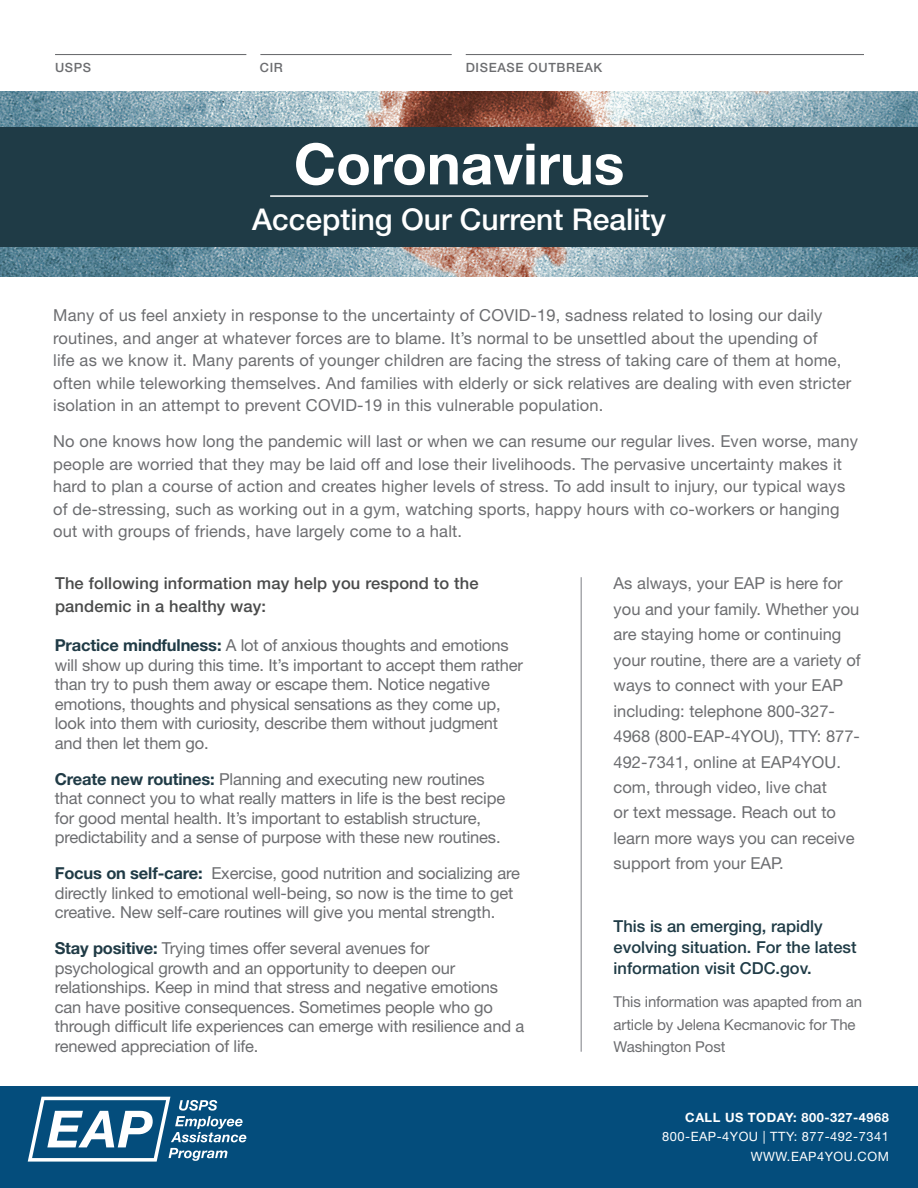
<style>
.page{position:relative;width:918px;height:1188px;background:#fff}
.page>*{position:absolute;margin:0;border:0;box-sizing:border-box;transform-origin:0 0}
.t1{font:700 57px "Helvetica Neue LT Std";color:#fff}
.t2{font:500 30px "Helvetica Neue LT Std";color:#fff}
.t3{font:16.5px/19.5px "Helvetica Neue LT Std";color:#6c6d70}
.t4{font:500 16.5px/21px "Helvetica Neue LT Std";color:#1f3b46}
.t5{font:500 16.5px/22.5px "Helvetica Neue LT Std";letter-spacing:.01em;color:#4a4b4b}
.t6{font:15px/22.5px "Helvetica Neue LT Std";letter-spacing:-.01em;color:#6c6d70}
.t7{font:12.9px/19px "Helvetica Neue LT Std";letter-spacing:.04em;color:#fff;text-align:right}
.t8{font:700 12.9px "Helvetica Neue LT Std";letter-spacing:.04em;color:#fff}
.t9{font:500 12.75px "Helvetica Neue LT Std";letter-spacing:.05em;color:#6c6d70}
.s1{font-weight:700;color:#203b46}
</style>
<div class="page">
<div style="left:0;top:1087px;width:918px;height:101px;background:#044d7c"></div>
<svg style="left:28px;top:1097px;width:218px;height:65px"></svg>
<hr style="left:580px;top:577px;width:2px;height:475px;background:#a8a9ad">
<img style="left:0;top:91px;width:918px;height:186px">
<hr style="left:55px;top:54px;width:191px;height:1px;background:#6c6d70">
<hr style="left:260px;top:54px;width:192px;height:1px;background:#6c6d70">
<hr style="left:466px;top:54px;width:398px;height:1px;background:#6c6d70">
<div style="left:0;top:127px;width:918px;height:120px;background:#1f3b46"></div>
<hr style="left:270px;top:195px;width:378px;height:2px;background:#fff">
<p class="t9" style="left:55px;top:60px;width:38px">USPS</p>
<p class="t9" style="left:260px;top:60px;width:25px">CIR</p>
<p class="t9" style="left:466px;top:60px;width:138px">DISEASE OUTBREAK</p>
<h1 class="t1" style="left:294px;top:129px;width:332px">Coronavirus</h1>
<h2 class="t2" style="left:252px;top:201px;width:416px">Accepting Our Current Reality</h2>
<p class="t3" style="left:53px;top:304px;width:800px;line-height:22.5px">Many of us feel anxiety in response to the uncertainty of COVID-19, sadness related to losing our daily routines, and anger at whatever forces are to blame. It’s normal to be unsettled about the upending of<br>life as we know it. Many parents of younger children are facing the stress of taking care of them at home, often while teleworking themselves. And families with elderly or sick relatives are dealing with even stricter isolation in an attempt to prevent COVID-19 in this vulnerable population.</p>
<p class="t3" style="left:53px;top:430px;width:806px;line-height:22.5px">No one knows how long the pandemic will last or when we can resume our regular lives. Even worse, many people are worried that they may be laid off and lose their livelihoods. The pervasive uncertainty makes it hard to plan a course of action and creates higher levels of stress. To add insult to injury, our typical ways of de-stressing, such as working out in a gym, watching sports, happy hours with co-workers or hanging out with groups of friends, have largely come to a halt.</p>
<p class="t5" style="left:55px;top:572px;width:425px">The following information may help you respond to the pandemic in a healthy way:</p>
<p class="t3" style="left:55px;top:635px;width:470px"><span class="s1">Practice mindfulness:</span> A lot of anxious thoughts and emotions will show up during this time. It’s important to accept them rather than try to push them away or escape them. Notice negative emotions, thoughts and physical sensations as they come up, look into them with curiosity, describe them without judgment and then let them go.</p>
<p class="t3" style="left:55px;top:769px;width:452px"><span class="s1">Create new routines:</span> Planning and executing new routines that connect you to what really matters in life is the best recipe for good mental health. It’s important to establish structure, predictability and a sense of purpose with these new routines.</p>
<p class="t3" style="left:55px;top:863px;width:467px"><span class="s1">Focus on self-care:</span> Exercise, good nutrition and socializing are directly linked to emotional well-being, so now is the time to get creative. New self-care routines will give you mental strength.</p>
<p class="t3" style="left:55px;top:938px;width:471px"><span class="s1">Stay positive:</span> Trying times offer several avenues for psychological growth and an opportunity to deepen our relationships. Keep in mind that stress and negative emotions can have positive consequences. Sometimes people who go through difficult life experiences can emerge with resilience and a renewed appreciation of life.</p>
<p class="t3" style="left:614px;top:570px;width:249px;line-height:25.5px">As always, your EAP is here for you and your family. Whether you are staying home or continuing your routine, there are a variety of ways to connect with your EAP including: telephone 800-327-<br>4968 (800-EAP-4YOU), TTY: 877-<br>492-7341, online at EAP4YOU. com, through video, live chat<br>or text message. Reach out to learn more ways you can receive support from your EAP.</p>
<p class="t4" style="left:614px;top:915px;width:245px">This is an emerging, rapidly evolving situation. For the latest information visit CDC.gov.</p>
<p class="t6" style="left:614px;top:991px;width:250px">This information was apapted from an article by Jelena Kecmanovic for The<br>Washington Post</p>
<p class="t8" style="left:685px;top:1110px;width:205px">CALL US TODAY: 800-327-4968</p>
<p class="t7" style="left:662px;top:1127px;width:228px">800-EAP-4YOU | TTY: 877-492-7341<br>WWW.EAP4YOU.COM</p>
</div>
